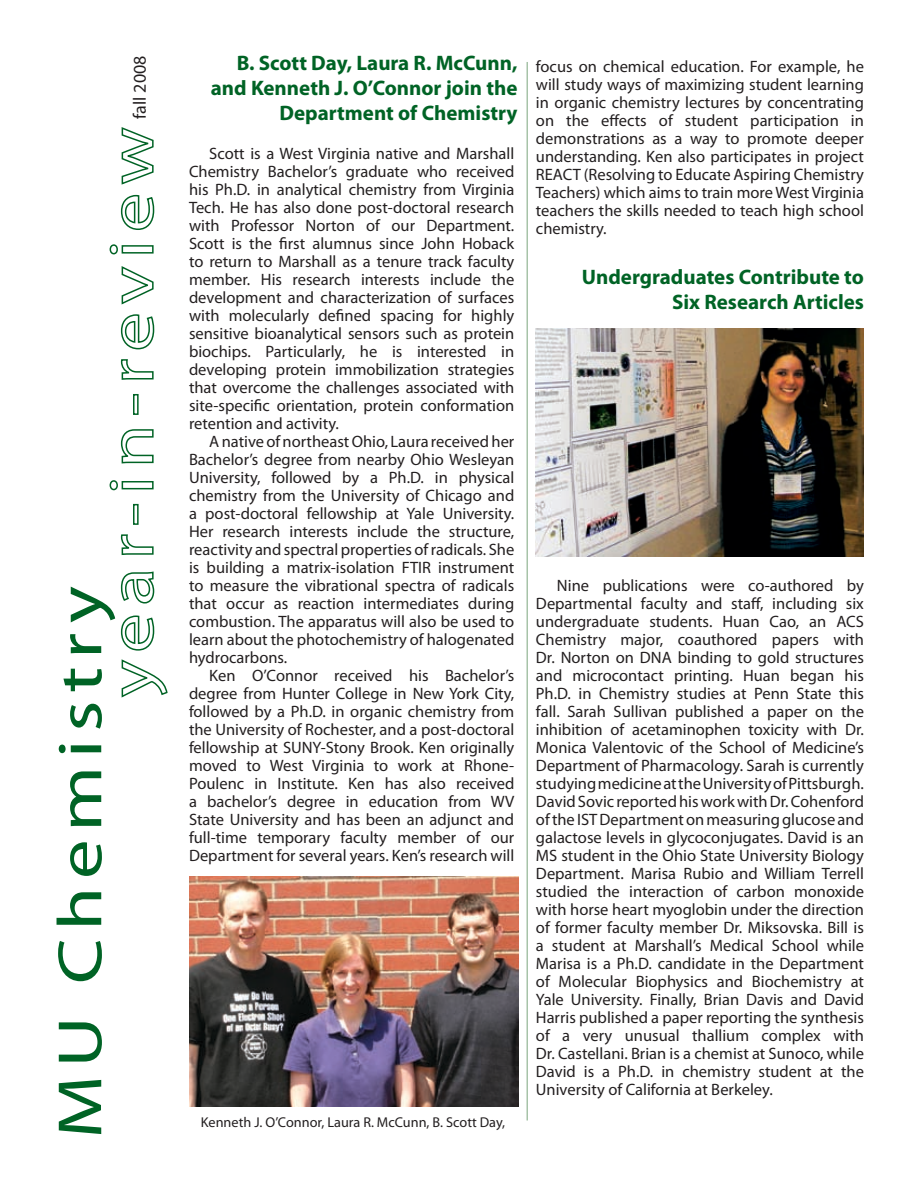
<style>
.page{position:relative;width:918px;height:1188px;background:#fff}
.page>*{position:absolute;margin:0;border:0;box-sizing:border-box;transform-origin:0 0}
.t1{font:63px "Myriad Pro";letter-spacing:.1em;color:#006325;scale:1.25 1}
.t2{font:700 21px/25.2px "Myriad Pro";color:#006325;text-align:right}
.t3{font:18px "Myriad Pro";color:#231f20}
.t4{font:16.5px/18px "Myriad Pro";color:#231f20;text-align:justify}
.t5{font:14.25px "Myriad Pro";color:#231f20}
</style>
<div class="page">
<img style="left:536px;top:329px;width:328px;height:227px">
<img style="left:189px;top:877px;width:329px;height:229px">
<svg style="left:109px;top:127px;width:59px;height:571px"></svg>
<hr style="left:526px;top:62px;width:2px;height:1058px;background:#a7c3a8">
<h1 class="t1" style="left:41px;top:1139px;width:444px;rotate:-90deg">MU Chemistry</h1>
<p class="t3" style="left:129px;top:119px;width:65px;rotate:-90deg">fall 2008</p>
<p class="t2" style="left:211px;top:49px;width:308px">B. Scott Day, Laura R. McCunn, and Kenneth J. O’Connor join the<br>Department of Chemistry</p>
<p class="t4" style="left:189px;top:145px;width:327px;text-indent:20px">Scott is a West Virginia native and Marshall Chemistry Bachelor’s graduate who received his Ph.D. in analytical chemistry from Virginia Tech. He has also done post-doctoral research with Professor Norton of our Department.<br>Scott is the first alumnus since John Hoback to return to Marshall as a tenure track faculty member. His research interests include the development and characterization of surfaces with molecularly defined spacing for highly sensitive bioanalytical sensors such as protein biochips. Particularly, he is interested in developing protein immobilization strategies that overcome the challenges associated with site-specific orientation, protein conformation retention and activity.</p>
<p class="t4" style="left:189px;top:433px;width:327px;text-indent:20px">A native of northeast Ohio, Laura received her Bachelor’s degree from nearby Ohio Wesleyan University, followed by a Ph.D. in physical chemistry from the University of Chicago and a post-doctoral fellowship at Yale University.<br>Her research interests include the structure, reactivity and spectral properties of radicals. She is building a matrix-isolation FTIR instrument to measure the vibrational spectra of radicals that occur as reaction intermediates during combustion. The apparatus will also be used to learn about the photochemistry of halogenated hydrocarbons.</p>
<p class="t4" style="left:189px;top:667px;width:327px;text-indent:20px">Ken O’Connor received his Bachelor’s degree from Hunter College in New York City, followed by a Ph.D. in organic chemistry from the University of Rochester, and a post-doctoral fellowship at SUNY-Stony Brook. Ken originally moved to West Virginia to work at Rhone-Poulenc in Institute. Ken has also received a bachelor’s degree in education from WV State University and has been an adjunct and full-time temporary faculty member of our Department for several years. Ken’s research will</p>
<p class="t5" style="left:201px;top:1114px;width:306px">Kenneth J. O’Connor, Laura R. McCunn, B. Scott Day,</p>
<p class="t4" style="left:536px;top:57px;width:330px">focus on chemical education. For example, he will study ways of maximizing student learning in organic chemistry lectures by concentrating on the effects of student participation in demonstrations as a way to promote deeper understanding. Ken also participates in project REACT (Resolving to Educate Aspiring Chemistry Teachers) which aims to train more West Virginia teachers the skills needed to teach high school chemistry.</p>
<p class="t2" style="left:582px;top:263px;width:284px">Undergraduates Contribute to<br>Six Research Articles</p>
<p class="t4" style="left:536px;top:576px;width:330px;text-indent:21px">Nine publications were co-authored by Departmental faculty and staff, including six undergraduate students. Huan Cao, an ACS Chemistry major, coauthored papers with Dr. Norton on DNA binding to gold structures and microcontact printing. Huan began his Ph.D. in Chemistry studies at Penn State this fall. Sarah Sullivan published a paper on the inhibition of acetaminophen toxicity with Dr.<br>Monica Valentovic of the School of Medicine’s Department of Pharmacology. Sarah is currently studying medicine at the University of Pittsburgh.<br>David Sovic reported his work with Dr. Cohenford of the IST Department on measuring glucose and galactose levels in glycoconjugates. David is an MS student in the Ohio State University Biology Department. Marisa Rubio and William Terrell studied the interaction of carbon monoxide with horse heart myoglobin under the direction of former faculty member Dr. Miksovska. Bill is a student at Marshall’s Medical School while Marisa is a Ph.D. candidate in the Department of Molecular Biophysics and Biochemistry at Yale University. Finally, Brian Davis and David Harris published a paper reporting the synthesis of a very unusual thallium complex with Dr. Castellani. Brian is a chemist at Sunoco, while David is a Ph.D. in chemistry student at the University of California at Berkeley.</p>
</div>
